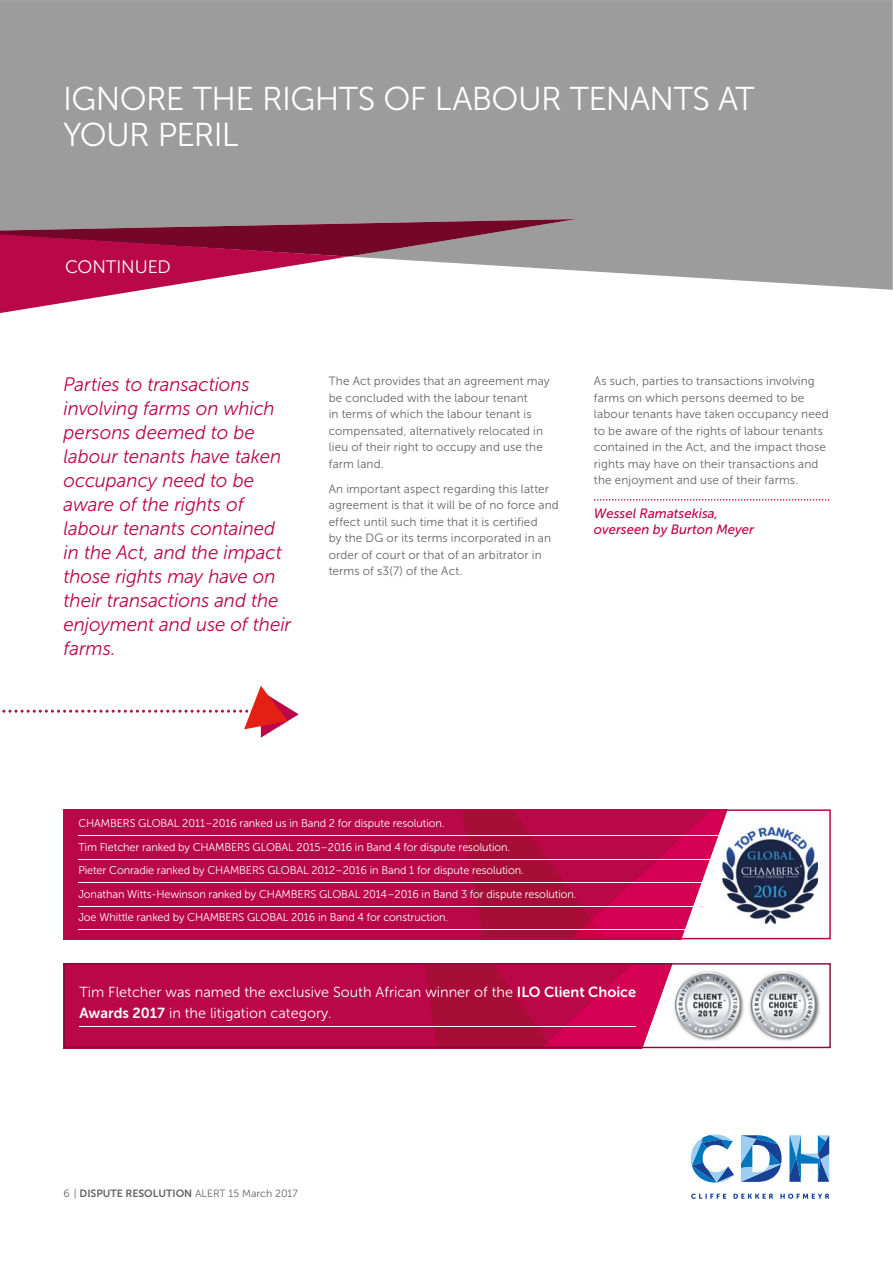
<style>
.page{position:relative;width:893px;height:1263px;background:#fff}
.page>*{position:absolute;margin:0;border:0;box-sizing:border-box;transform-origin:0 0}
.t1{font:33px/36px "Museo Sans 300";letter-spacing:-.02em;color:#fff}
.t2{font:italic 19.5px/24px "Museo Sans 300";letter-spacing:-.005em;color:#b90748;scale:.96 1}
.t3{font:18px "Museo Sans 300";letter-spacing:-.005em;color:#fff}
.t4{font:14.55px/21px "Museo Sans 300";color:#fff}
.t5{font:italic 13.5px/16.2px "Museo Sans 500";color:#b90748}
.t6{font:12px/16.5px "Museo Sans 300";letter-spacing:.01em;color:#646363}
.t7{font:11.25px/23.5px "Museo Sans 300";letter-spacing:-.01em;color:#fff}
.t8{font:10.5px "Museo Sans 300";color:#646363}
.s1{font-family:"Museo Sans 700"}
</style>
<div class="page">
<svg style="left:594px;top:499px;width:235px;height:2px"></svg>
<div style="left:0;top:0;width:892px;height:290px;background:#9d9c9c"></div>
<svg style="left:0;top:217px;width:576px;height:96px"></svg>
<svg style="left:691px;top:1194px;width:138px;height:5px"></svg>
<svg style="left:789px;top:1135px;width:40px;height:47px"></svg>
<svg style="left:691px;top:1135px;width:43px;height:48px"></svg>
<svg style="left:741px;top:1135px;width:40px;height:47px"></svg>
<svg style="left:2px;top:686px;width:297px;height:52px"></svg>
<svg style="left:64px;top:809px;width:766px;height:130px;background:#bf1d57"></svg>
<hr style="left:78px;top:836px;width:673px;height:1px;background:#fff">
<hr style="left:78px;top:859px;width:673px;height:1px;background:#fff">
<hr style="left:78px;top:883px;width:673px;height:1px;background:#fff">
<hr style="left:78px;top:906px;width:673px;height:1px;background:#fff">
<hr style="left:78px;top:930px;width:673px;height:1px;background:#fff">
<img style="left:722px;top:826px;width:95px;height:104px">
<svg style="left:64px;top:963px;width:766px;height:85px;background:#bd1b55"></svg>
<hr style="left:79px;top:1027px;width:557px;height:1px;background:#fff">
<img style="left:673px;top:970px;width:72px;height:72px">
<img style="left:675px;top:972px;width:65px;height:65px;border-radius:50%">
<img style="left:748px;top:970px;width:72px;height:72px">
<img style="left:751px;top:972px;width:65px;height:65px;border-radius:50%">
<h1 class="t1" style="left:63px;top:84px;width:693px">IGNORE THE RIGHTS OF LABOUR TENANTS AT<br>YOUR PERIL</h1>
<h3 class="t3" style="left:65px;top:260px;width:107px">CONTINUED</h3>
<p class="t2" style="left:64px;top:374px;width:239px">Parties to transactions involving farms on which persons deemed to be labour tenants have taken occupancy need to be aware of the rights of labour tenants contained in the Act, and the impact those rights may have on their transactions and the enjoyment and use of their farms.</p>
<p class="t6" style="left:329px;top:374px;width:222px">The Act provides that an agreement may be concluded with the labour tenant<br>in terms of which the labour tenant is compensated, alternatively relocated in lieu of their right to occupy and use the farm land.</p>
<p class="t6" style="left:329px;top:482px;width:231px">An important aspect regarding this latter agreement is that it will be of no force and effect until such time that it is certified<br>by the DG or its terms incorporated in an order of court or that of an arbitrator in terms of s3(7) of the Act.</p>
<p class="t6" style="left:594px;top:374px;width:236px">As such, parties to transactions involving farms on which persons deemed to be labour tenants have taken occupancy need to be aware of the rights of labour tenants contained in the Act, and the impact those rights may have on their transactions and the enjoyment and use of their farms.</p>
<p class="t5" style="left:594px;top:506px;width:162px">Wessel Ramatsekisa, overseen by Burton Meyer</p>
<p class="t7" style="left:78px;top:813px;width:499px">CHAMBERS GLOBAL 2011–2016 ranked us in Band 2 for dispute resolution.<br>Tim Fletcher ranked by CHAMBERS GLOBAL 2015–2016 in Band 4 for dispute resolution.<br>Pieter Conradie ranked by CHAMBERS GLOBAL 2012–2016 in Band 1 for dispute resolution.<br>Jonathan Witts-Hewinson ranked by CHAMBERS GLOBAL 2014–2016 in Band 3 for dispute resolution.<br>Joe Whittle ranked by CHAMBERS GLOBAL 2016 in Band 4 for construction.</p>
<p class="t4" style="left:79px;top:983px;width:558px">Tim Fletcher was named the exclusive South African winner of the <span class="s1">ILO Client Choice<br>Awards 2017</span> in the litigation category.</p>
<p class="t8" style="left:64px;top:1189px;width:236px">6 | <span class="s1">DISPUTE RESOLUTION</span> ALERT 15 March 2017</p>
</div>
